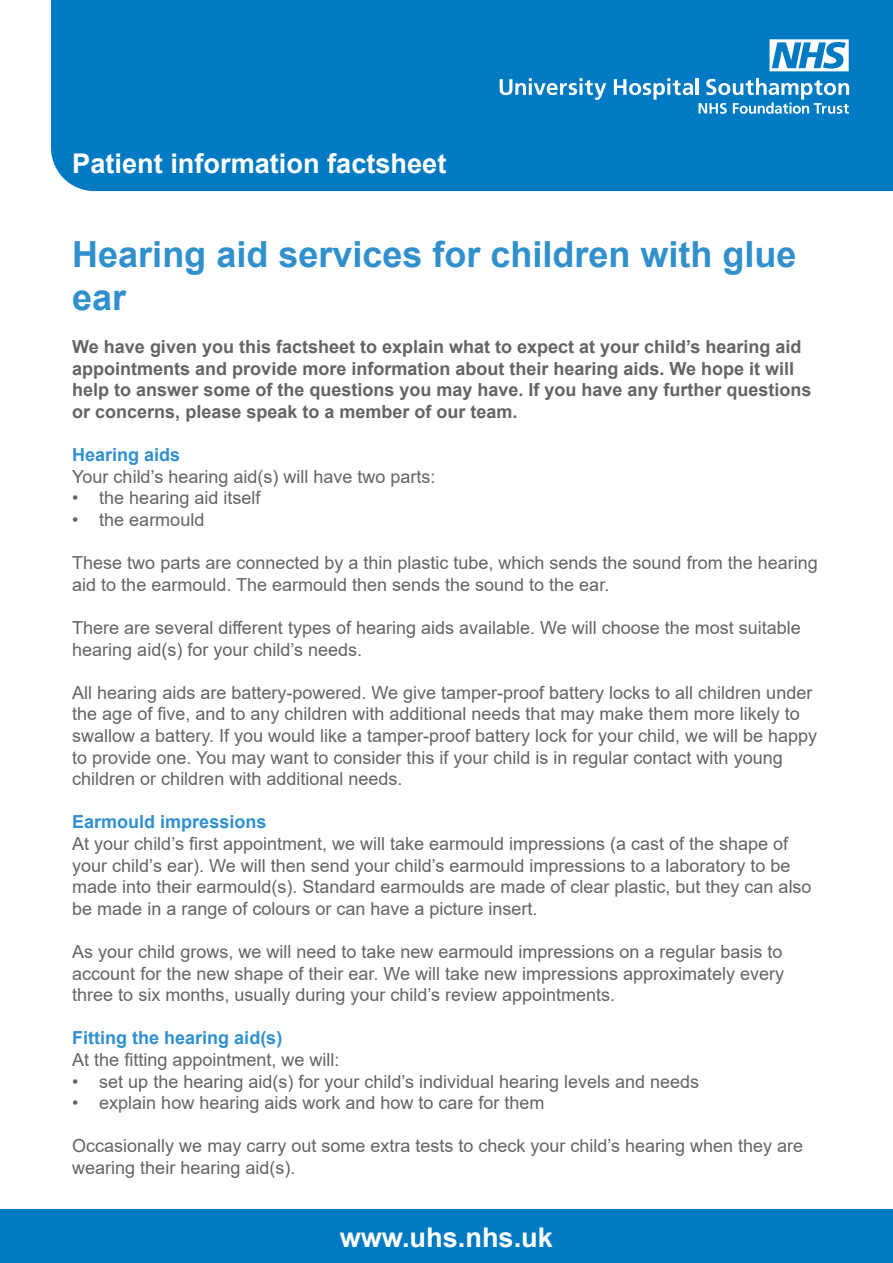
<style>
.page{position:relative;width:893px;height:1263px;background:#fff}
.page>*{position:absolute;margin:0;border:0;box-sizing:border-box;transform-origin:0 0}
.t1{font:700 36px/43.2px "Arial";color:#3090ce}
.t2{font:700 27.15px "Arial";color:#fff}
.t3{font:18px/21.6px "Arial";color:#636466}
.t4{font:700 18px/21.6px "Arial";color:#636466}
.t5{font:700 18px "Arial";color:#3090ce}
</style>
<div class="page">
<div style="left:51px;top:0;width:842px;height:192px;background:#007ac2"></div>
<div style="left:0;top:1209px;width:893px;height:54px;background:#007ac2"></div>
<svg style="left:500px;top:78px;width:106px;height:22px"></svg>
<svg style="left:614px;top:78px;width:79px;height:22px"></svg>
<hr style="left:696px;top:78px;width:3px;height:17px;background:#fff">
<svg style="left:699px;top:78px;width:150px;height:36px"></svg>
<svg style="left:769px;top:39px;width:80px;height:32px"></svg>
<h2 class="t2" style="left:72px;top:144px;width:376px">Patient information factsheet</h2>
<h1 class="t1" style="left:72px;top:233px;width:726px">Hearing aid services for children with glue ear</h1>
<p class="t4" style="left:72px;top:336px;width:741px">We have given you this factsheet to explain what to expect at your child’s hearing aid appointments and provide more information about their hearing aids. We hope it will help to answer some of the questions you may have. If you have any further questions or concerns, please speak to a member of our team.</p>
<p class="t5" style="left:72px;top:442px;width:110px">Hearing aids</p>
<p class="t3" style="left:72px;top:466px;width:365px">Your child’s hearing aid(s) will have two parts:</p>
<p class="t3" style="left:72px;top:487px;width:190px">• the hearing aid itself</p>
<p class="t3" style="left:72px;top:509px;width:134px">• the earmould</p>
<p class="t3" style="left:72px;top:552px;width:747px">These two parts are connected by a thin plastic tube, which sends the sound from the hearing aid to the earmould. The earmould then sends the sound to the ear.</p>
<p class="t3" style="left:72px;top:617px;width:730px">There are several different types of hearing aids available. We will choose the most suitable hearing aid(s) for your child’s needs.</p>
<p class="t3" style="left:72px;top:682px;width:746px">All hearing aids are battery-powered. We give tamper-proof battery locks to all children under the age of five, and to any children with additional needs that may make them more likely to swallow a battery. If you would like a tamper-proof battery lock for your child, we will be happy to provide one. You may want to consider this if your child is in regular contact with young children or children with additional needs.</p>
<p class="t5" style="left:72px;top:809px;width:196px">Earmould impressions</p>
<p class="t3" style="left:72px;top:833px;width:741px">At your child’s first appointment, we will take earmould impressions (a cast of the shape of your child’s ear). We will then send your child’s earmould impressions to a laboratory to be made into their earmould(s). Standard earmoulds are made of clear plastic, but they can also be made in a range of colours or can have a picture insert.</p>
<p class="t3" style="left:72px;top:941px;width:713px;text-align:justify">As your child grows, we will need to take new earmould impressions on a regular basis to account for the new shape of their ear. We will take new impressions approximately every three to six months, usually during your child’s review appointments.</p>
<p class="t5" style="left:72px;top:1025px;width:212px">Fitting the hearing aid(s)</p>
<p class="t3" style="left:72px;top:1049px;width:269px">At the fitting appointment, we will:</p>
<p class="t3" style="left:72px;top:1070px;width:628px">• set up the hearing aid(s) for your child’s individual hearing levels and needs</p>
<p class="t3" style="left:72px;top:1092px;width:474px">• explain how hearing aids work and how to care for them</p>
<p class="t3" style="left:72px;top:1135px;width:732px">Occasionally we may carry out some extra tests to check your child’s hearing when they are wearing their hearing aid(s).</p>
<h2 class="t2" style="left:340px;top:1218px;width:215px">www.uhs.nhs.uk</h2>
</div>
